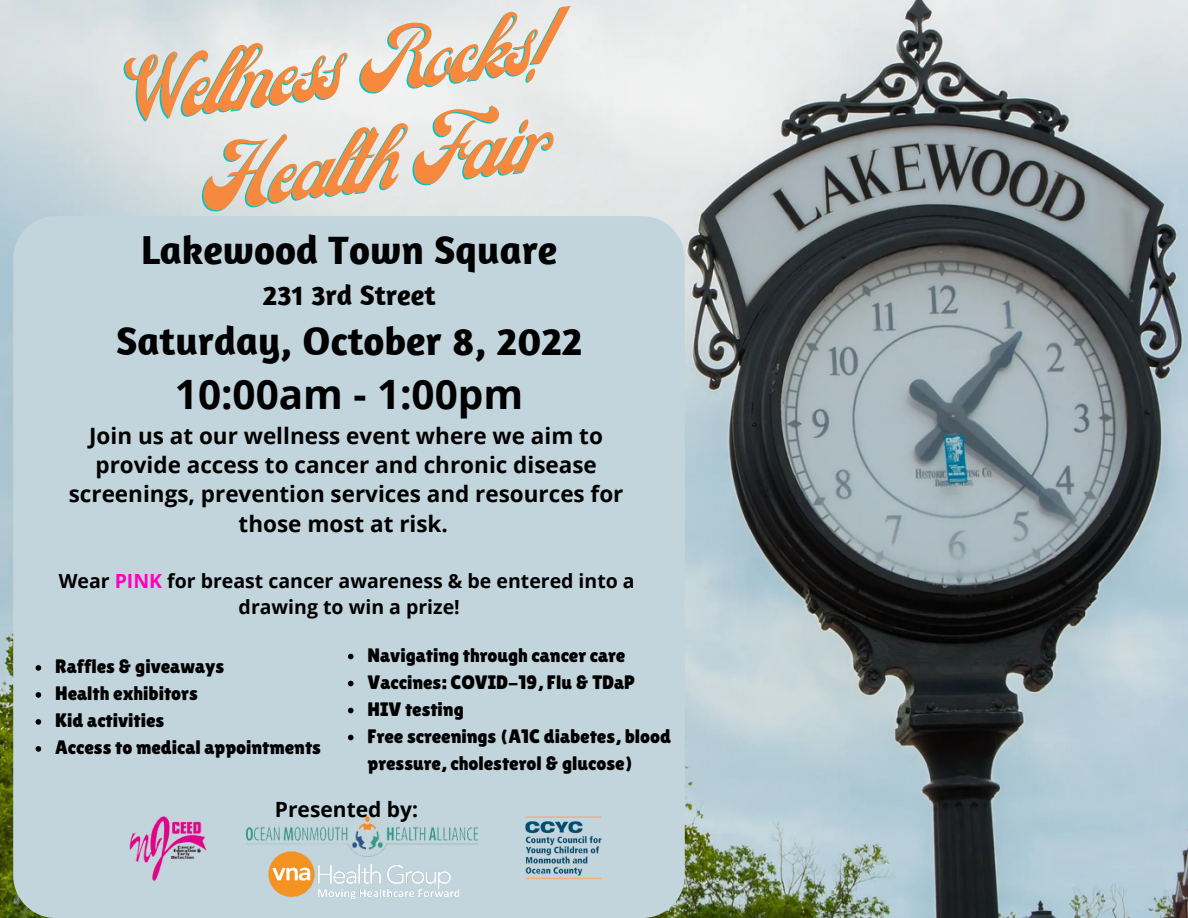
<style>
.page{position:relative;width:1188px;height:918px;background:#fff}
.page>*{position:absolute;margin:0;border:0;box-sizing:border-box;transform-origin:0 0}
.t1{font:69.3px "Carlsonscript";color:#00c4cc}
.t2{font:68.85px "Carlsonscript";color:#00c4cc}
.t3{font:700 40.5px "Amaranth";color:#000}
.t4{font:700 40.5px "Open Sans";color:#000}
.t5{font:700 28.5px "Amaranth";color:#000}
.t6{font:700 22.5px/29.2px "Open Sans";color:#000;text-align:center}
.t7{font:700 21px "Open Sans";color:#000}
.t8{font:19.5px/27px "Lilita One";color:#000}
.t9{font:700 19.5px/25.8px "Open Sans";color:#000;text-align:center}
.s1{color:#f6893d}
.s2{color:#ff00bf}
</style>
<div class="page">
<img style="left:0;top:0;width:1188px;height:918px">
<div style="left:13px;top:216px;width:672px;height:702px;background:#c2d5dd"></div>
<img style="left:267px;top:856px;width:195px;height:46px">
<img style="left:516px;top:806px;width:95px;height:86px">
<img style="left:245px;top:817px;width:239px;height:39px">
<img style="left:127px;top:817px;width:86px;height:65px">
<svg style="left:36px;top:665px;width:5px;height:6px"></svg>
<svg style="left:36px;top:692px;width:5px;height:6px"></svg>
<svg style="left:36px;top:719px;width:5px;height:6px"></svg>
<svg style="left:36px;top:746px;width:5px;height:6px"></svg>
<svg style="left:348px;top:654px;width:6px;height:5px"></svg>
<svg style="left:348px;top:681px;width:6px;height:5px"></svg>
<svg style="left:348px;top:708px;width:6px;height:5px"></svg>
<svg style="left:348px;top:735px;width:6px;height:5px"></svg>
<h2 class="t2" style="left:125px;top:58px;width:424px;rotate:-7deg">W<span class="s1">el ness</span> Rocks!</h2>
<h1 class="t1" style="left:197px;top:147px;width:353px;rotate:-7deg">Health Fair</h1>
<h3 class="t3" style="left:141px;top:224px;width:417px">Lakewood Town Square</h3>
<h3 class="t5" style="left:263px;top:278px;width:174px">231 3rd Street</h3>
<h3 class="t3" style="left:116px;top:315px;width:468px">Saturday, October 8, 2022</h3>
<h3 class="t4" style="left:175px;top:366px;width:350px">10:00am - 1:00pm</h3>
<p class="t6" style="left:69px;top:420px;width:556px">Join us at our wellness event where we aim to provide access to cancer and chronic disease screenings, prevention services and resources for those most at risk.</p>
<p class="t9" style="left:59px;top:567px;width:578px">Wear <span class="s2">PINK</span> for breast cancer awareness &amp; be entered into a drawing to win a prize!</p>
<p class="t8" style="left:55px;top:653px;width:267px">Raffles &amp; giveaways<br>Health exhibitors<br>Kid activities<br>Access to medical appointments</p>
<p class="t8" style="left:368px;top:641px;width:305px">Navigating through cancer care<br>Vaccines: COVID-19, Flu &amp; TDaP<br>HIV testing<br>Free screenings (A1C diabetes, blood pressure, cholesterol &amp; glucose)</p>
<p class="t7" style="left:275px;top:795px;width:145px">Presented by:</p>
</div>
